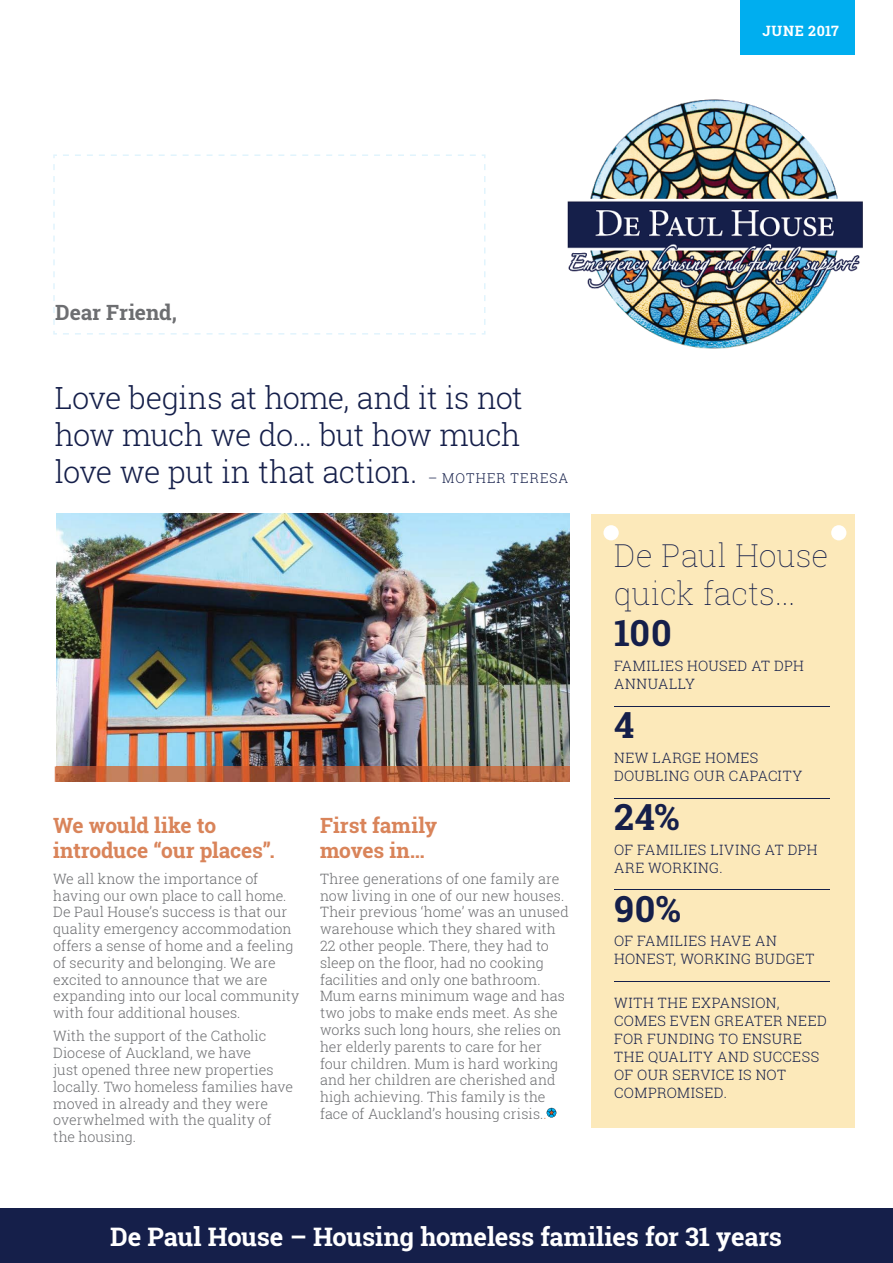
<style>
.page{position:relative;width:893px;height:1263px;background:#fff}
.page>*{position:absolute;margin:0;border:0;box-sizing:border-box;transform-origin:0 0}
.t1{font:700 36px "Roboto Slab";letter-spacing:.02em;color:#151f4a}
.t2{font:100 31.5px/37.5px "Roboto Slab";letter-spacing:.005em;color:#151f4a}
.t3{font:300 30.6px/36.8px "Roboto Slab";letter-spacing:-.025em;color:#151f4a;text-align:justify}
.t4{font:700 25.5px "Roboto Slab";letter-spacing:-.01em;color:#fff}
.t5{font:700 21px/25.2px "Roboto Slab";letter-spacing:-.01em;color:#d9845a}
.t6{font:700 21px "Roboto Slab";letter-spacing:-.005em;color:#6d6e71}
.t7{font:300 14.25px/16.8px "Roboto Slab";color:#6d6e71}
.t8{font:300 14.25px/18px "Roboto Slab";letter-spacing:.035em;color:#151f4a}
.t9{font:700 14.25px "Roboto Slab";letter-spacing:.045em;color:#fff}
.t10{font:300 13.5px "Roboto Slab";letter-spacing:.08em;color:#151f4a}
.s1{color:#d9845a}
</style>
<div class="page">
<img style="left:567px;top:99px;width:296px;height:250px">
<div style="left:740px;top:0;width:114px;height:54px;background:#00aeef"></div>
<div style="left:0;top:1209px;width:893px;height:54px;background:#151f4a"></div>
<div style="left:591px;top:514px;width:263px;height:614px;background:#fce9ba"></div>
<hr style="left:614px;top:706px;width:215px;height:1px;background:#151f4a">
<hr style="left:614px;top:798px;width:215px;height:1px;background:#151f4a">
<hr style="left:614px;top:889px;width:215px;height:1px;background:#151f4a">
<hr style="left:614px;top:981px;width:215px;height:1px;background:#151f4a">
<div style="left:831px;top:525px;width:15px;height:15px;background:#fff;border-radius:50%"></div>
<div style="left:603px;top:525px;width:16px;height:15px;background:#fff;border-radius:50%"></div>
<svg style="left:547px;top:1108px;width:10px;height:9px"></svg>
<img style="left:56px;top:513px;width:514px;height:253px">
<svg style="left:55px;top:766px;width:515px;height:16px;background:#b5633f"></svg>
<svg style="left:53px;top:154px;width:432px;height:181px"></svg>
<p class="t9" style="left:762px;top:21px;width:78px">JUNE 2017</p>
<h3 class="t6" style="left:55px;top:298px;width:123px">Dear Friend,</h3>
<h3 class="t3" style="left:55px;top:379px;width:469px">Love begins at home, and it is not how much we do... but how much love we put in that action.</h3>
<p class="t10" style="left:428px;top:468px;width:142px">– MOTHER TERESA</p>
<h3 class="t5" style="left:53px;top:813px;width:223px">We would like to introduce “our places”.</h3>
<p class="t7" style="left:53px;top:870px;width:248px">We all know the importance of having our own place to call home.<br>De Paul House’s success is that our quality emergency accommodation offers a sense of home and a feeling of security and belonging. We are excited to announce that we are expanding into our local community with four additional houses.</p>
<p class="t7" style="left:53px;top:1027px;width:241px">With the support of the Catholic<br>Diocese of Auckland, we have<br>just opened three new properties locally. Two homeless families have moved in already and they were overwhelmed with the quality of the housing.</p>
<h3 class="t5" style="left:320px;top:813px;width:119px">First family moves in…</h3>
<p class="t7" style="left:320px;top:870px;width:250px">Three generations of one family are now living in one of our new houses.<br>Their previous ‘home’ was an unused warehouse which they shared with 22 other people. There, they had to sleep on the floor, had no cooking facilities and only one bathroom.<br>Mum earns minimum wage and has two jobs to make ends meet. As she works such long hours, she relies on her elderly parents to care for her four children. Mum is hard working and her children are cherished and high achieving. This family is the face of Auckland’s housing crisis.<span class="s1">.</span></p>
<h2 class="t2" style="left:614px;top:536px;width:216px">De Paul House quick facts...</h2>
<h1 class="t1" style="left:614px;top:609px;width:59px">100</h1>
<p class="t8" style="left:614px;top:656px;width:191px">FAMILIES HOUSED AT DPH<br>ANNUALLY</p>
<h1 class="t1" style="left:614px;top:700px;width:22px">4</h1>
<p class="t8" style="left:614px;top:748px;width:190px">NEW LARGE HOMES<br>DOUBLING OUR CAPACITY</p>
<h1 class="t1" style="left:614px;top:792px;width:67px">24%</h1>
<p class="t8" style="left:614px;top:840px;width:205px">OF FAMILIES LIVING AT DPH<br>ARE WORKING.</p>
<h1 class="t1" style="left:614px;top:884px;width:69px">90%</h1>
<p class="t8" style="left:614px;top:932px;width:202px">OF FAMILIES HAVE AN<br>HONEST, WORKING BUDGET</p>
<p class="t8" style="left:614px;top:993px;width:214px">WITH THE EXPANSION,<br>COMES EVEN GREATER NEED<br>FOR FUNDING TO ENSURE<br>THE QUALITY AND SUCCESS<br>OF OUR SERVICE IS NOT<br>COMPROMISED.</p>
<h3 class="t4" style="left:110px;top:1219px;width:673px">De Paul House – Housing homeless families for 31 years</h3>
</div>
